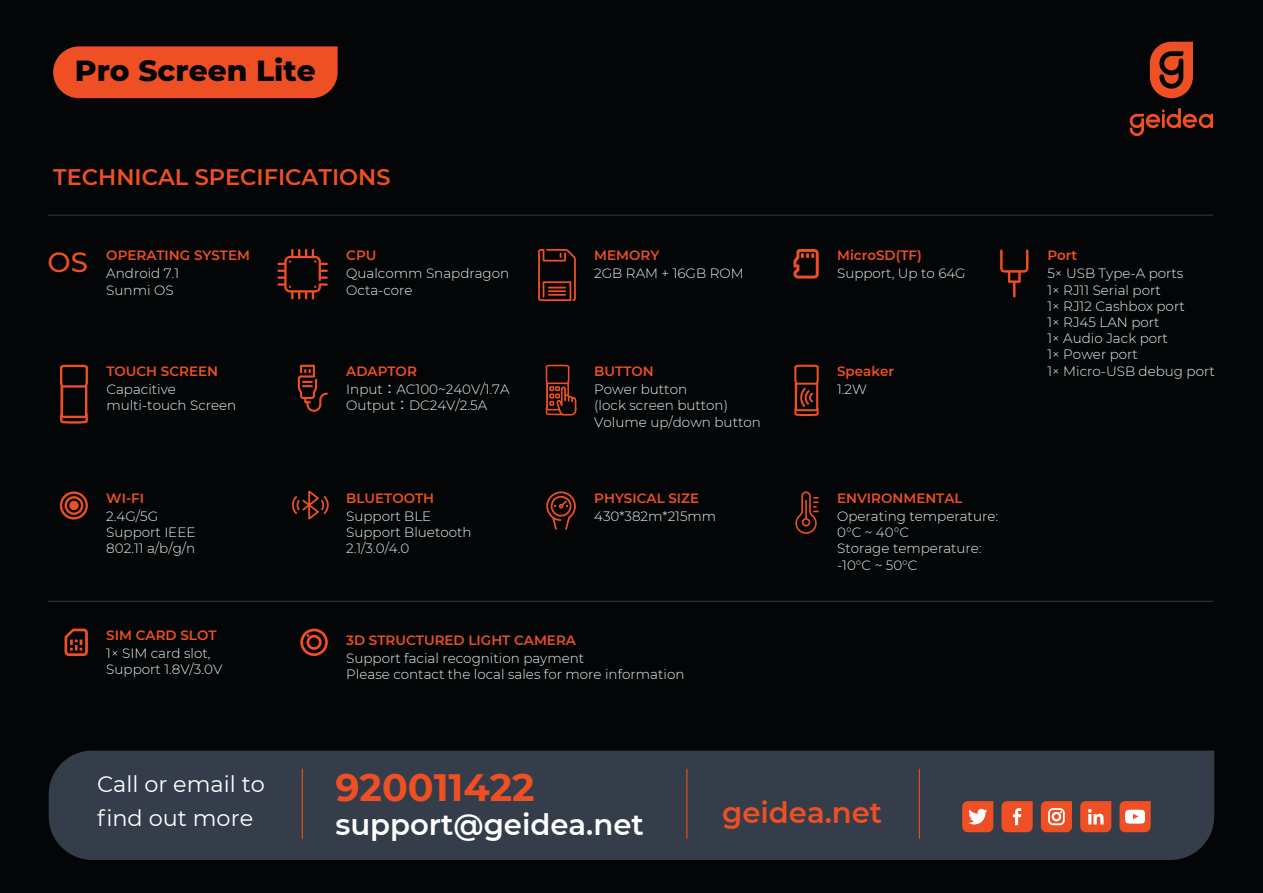
<style>
.page{position:relative;width:1263px;height:893px;background:#040506}
.page>*{position:absolute;margin:0;border:0;box-sizing:border-box;transform-origin:0 0}
.t1{font:700 38.1px "Montserrat";color:#ee4f24}
.t2{font:800 29.7px "Montserrat";color:#040506}
.t3{font:600 29.1px "Montserrat";color:#fff}
.t4{font:600 29.1px "Montserrat";color:#ee4f24}
.t5{font:500 27.6px "Montserrat";color:#ee4f24}
.t6{font:600 22.5px "Montserrat";color:#ee4f24}
.t7{font:22.35px/33.6px "Montserrat";color:#fff}
.t8{font:300 13.5px/16.2px "Montserrat";color:#f0f1f1}
.t9{font:600 13.5px "Montserrat";color:#ee4f24}
.s1{font-family:"Koz Go Pr 6 N";font-weight:400}
</style>
<div class="page">
<hr style="left:48px;top:215px;width:1165px;height:1px;background:#343d49">
<hr style="left:48px;top:601px;width:1165px;height:1px;background:#343d49">
<div style="left:53px;top:46px;width:285px;height:52px;background:#ee4f24"></div>
<svg style="left:1130px;top:42px;width:83px;height:94px"></svg>
<svg style="left:794px;top:365px;width:25px;height:51px"></svg>
<svg style="left:292px;top:490px;width:37px;height:30px"></svg>
<svg style="left:277px;top:249px;width:51px;height:50px"></svg>
<svg style="left:538px;top:249px;width:38px;height:52px"></svg>
<svg style="left:60px;top:365px;width:28px;height:59px"></svg>
<svg style="left:999px;top:249px;width:30px;height:49px"></svg>
<svg style="left:298px;top:365px;width:30px;height:47px"></svg>
<svg style="left:795px;top:491px;width:24px;height:43px"></svg>
<svg style="left:546px;top:491px;width:30px;height:39px"></svg>
<svg style="left:60px;top:491px;width:28px;height:29px"></svg>
<svg style="left:300px;top:629px;width:28px;height:27px"></svg>
<svg style="left:64px;top:628px;width:24px;height:28px"></svg>
<svg style="left:546px;top:365px;width:31px;height:51px"></svg>
<svg style="left:793px;top:249px;width:26px;height:30px"></svg>
<div style="left:49px;top:750px;width:1165px;height:110px;background:#343d49"></div>
<svg style="left:1001px;top:801px;width:32px;height:31px"></svg>
<svg style="left:1080px;top:801px;width:31px;height:31px"></svg>
<svg style="left:1041px;top:801px;width:31px;height:31px"></svg>
<svg style="left:1119px;top:801px;width:32px;height:31px"></svg>
<svg style="left:962px;top:801px;width:31px;height:31px"></svg>
<hr style="left:302px;top:769px;width:1px;height:70px;background:#ee4f24">
<hr style="left:686px;top:769px;width:1px;height:70px;background:#ee4f24">
<hr style="left:919px;top:769px;width:1px;height:70px;background:#ee4f24">
<h2 class="t2" style="left:75px;top:48px;width:242px">Pro Screen Lite</h2>
<h3 class="t6" style="left:53px;top:161px;width:339px">TECHNICAL SPECIFICATIONS</h3>
<h3 class="t5" style="left:48px;top:243px;width:42px">OS</h3>
<p class="t9" style="left:106px;top:246px;width:145px">OPERATING SYSTEM</p>
<p class="t8" style="left:106px;top:265px;width:74px">Android 7.1<br>Sunmi OS</p>
<p class="t9" style="left:346px;top:246px;width:32px">CPU</p>
<p class="t8" style="left:346px;top:265px;width:165px">Qualcomm Snapdragon<br>Octa-core</p>
<p class="t9" style="left:594px;top:246px;width:66px">MEMORY</p>
<p class="t8" style="left:594px;top:265px;width:151px">2GB RAM + 16GB ROM</p>
<p class="t9" style="left:837px;top:246px;width:86px">MicroSD(TF)</p>
<p class="t8" style="left:837px;top:265px;width:130px">Support, Up to 64G</p>
<p class="t9" style="left:106px;top:362px;width:113px">TOUCH SCREEN</p>
<p class="t9" style="left:346px;top:362px;width:72px">ADAPTOR</p>
<p class="t9" style="left:594px;top:362px;width:61px">BUTTON</p>
<p class="t9" style="left:837px;top:362px;width:58px">Speaker</p>
<p class="t8" style="left:106px;top:381px;width:132px">Capacitive multi-touch Screen</p>
<p class="t8" style="left:346px;top:381px;width:165px">Input<span class="s1">：</span>AC100~240V/1.7A<br>Output<span class="s1">：</span>DC24V/2.5A</p>
<p class="t8" style="left:594px;top:381px;width:168px">Power button<br>(lock screen button)<br>Volume up/down button</p>
<p class="t8" style="left:837px;top:381px;width:31px">1.2W</p>
<p class="t9" style="left:106px;top:489px;width:39px">WI-FI</p>
<p class="t9" style="left:346px;top:489px;width:89px">BLUETOOTH</p>
<p class="t9" style="left:594px;top:489px;width:106px">PHYSICAL SIZE</p>
<p class="t9" style="left:837px;top:489px;width:127px">ENVIRONMENTAL</p>
<p class="t8" style="left:106px;top:508px;width:91px">2.4G/5G<br>Support IEEE<br>802.11 a/b/g/n</p>
<p class="t8" style="left:346px;top:508px;width:127px">Support BLE<br>Support Bluetooth<br>2.1/3.0/4.0</p>
<p class="t8" style="left:594px;top:508px;width:124px">430*382m*215mm</p>
<p class="t8" style="left:837px;top:508px;width:162px">Operating temperature:<br>0°C ~ 40°C<br>Storage temperature: -10°C ~ 50°C</p>
<p class="t9" style="left:106px;top:626px;width:112px">SIM CARD SLOT</p>
<p class="t9" style="left:346px;top:630px;width:231px">3D STRUCTURED LIGHT CAMERA</p>
<p class="t8" style="left:106px;top:645px;width:117px">1× SIM card slot,<br>Support 1.8V/3.0V</p>
<p class="t8" style="left:346px;top:649px;width:340px">Support facial recognition payment<br>Please contact the local sales for more information</p>
<h3 class="t7" style="left:97px;top:766px;width:169px">Call or email to find out more</h3>
<h1 class="t1" style="left:335px;top:760px;width:201px">920011422</h1>
<h3 class="t3" style="left:335px;top:804px;width:310px">support@geidea.net</h3>
<h3 class="t4" style="left:722px;top:792px;width:162px">geidea.net</h3>
<p class="t9" style="left:1047px;top:246px;width:31px">Port</p>
<p class="t8" style="left:1047px;top:265px;width:169px">5× USB Type-A ports<br>1× RJ11 Serial port<br>1× RJ12 Cashbox port<br>1× RJ45 LAN port<br>1× Audio Jack port<br>1× Power port<br>1× Micro-USB debug port</p>
</div>
